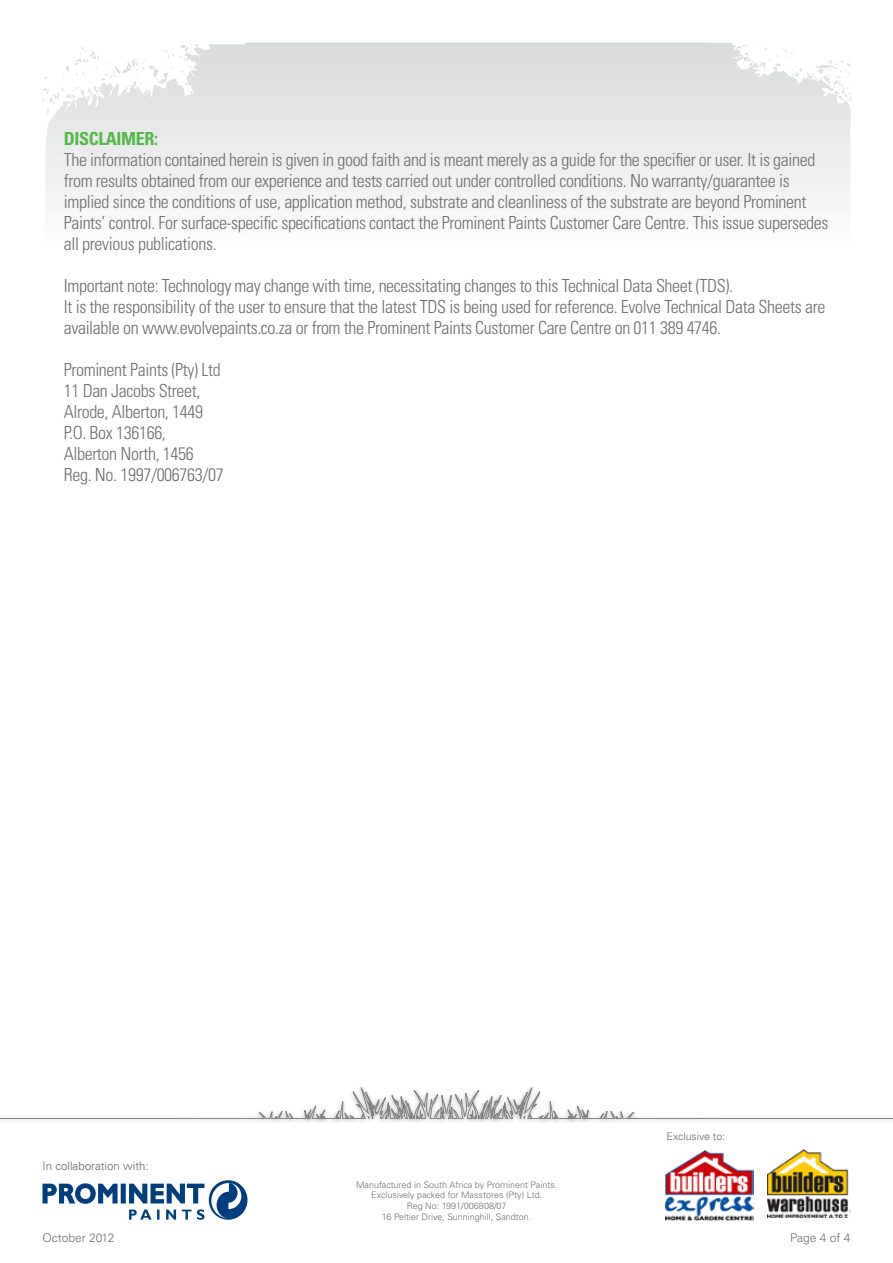
<style>
.page{position:relative;width:893px;height:1263px;background:#fff}
.page>*{position:absolute;margin:0;border:0;box-sizing:border-box;transform-origin:0 0}
.t1{font:300 condensed 18px/21px "Univers LT Std";letter-spacing:-.02em;color:#6d6e71}
.t2{font:700 condensed 18px "Univers LT Std";letter-spacing:-.02em;color:#54b948}
.t3{font:300 12px "Univers LT Std";color:#6d6e71}
.t4{font:300 11.55px "Univers LT Std";color:#636466}
.t5{font:300 10.5px "Univers LT Std";color:#636466}
.t6{font:300 9px/10.8px "Univers LT Std";color:#6d6e71;text-align:center}
</style>
<div class="page">
<svg style="left:45px;top:43px;width:805px;height:163px"></svg>
<img style="left:768px;top:1150px;width:82px;height:67px">
<img style="left:666px;top:1150px;width:88px;height:70px">
<svg style="left:0;top:1087px;width:893px;height:36px"></svg>
<svg style="left:43px;top:1180px;width:204px;height:40px"></svg>
<p class="t2" style="left:64px;top:127px;width:96px">DISCLAIMER:</p>
<p class="t1" style="left:64px;top:149px;width:766px">The information contained herein is given in good faith and is meant merely as a guide for the specifier or user. It is gained from results obtained from our experience and tests carried out under controlled conditions. No warranty/guarantee is implied since the conditions of use, application method, substrate and cleanliness of the substrate are beyond Prominent Paints’ control. For surface-specific specifications contact the Prominent Paints Customer Care Centre. This issue supersedes all previous publications.</p>
<p class="t1" style="left:64px;top:275px;width:763px">Important note: Technology may change with time, necessitating changes to this Technical Data Sheet (TDS).<br>It is the responsibility of the user to ensure that the latest TDS is being used for reference. Evolve Technical Data Sheets are available on www.evolvepaints.co.za or from the Prominent Paints Customer Care Centre on 011 389 4746.</p>
<p class="t1" style="left:64px;top:359px;width:161px">Prominent Paints (Pty) Ltd<br>11 Dan Jacobs Street,<br>Alrode, Alberton, 1449<br>P.O. Box 136166,<br>Alberton North, 1456<br>Reg. No. 1997/006763/07</p>
<p class="t4" style="left:43px;top:1159px;width:108px">In collaboration with:</p>
<p class="t6" style="left:356px;top:1179px;width:203px">Manufactured in South Africa by Prominent Paints.<br>Exclusively packed for Masstores (Pty) Ltd.<br>Reg No: 1991/006808/07<br>16 Peltier Drive, Sunninghill, Sandton.</p>
<p class="t5" style="left:667px;top:1130px;width:60px">Exclusive to:</p>
<p class="t3" style="left:43px;top:1230px;width:73px">October 2012</p>
<p class="t3" style="left:790px;top:1230px;width:62px">Page 4 of 4</p>
</div>
